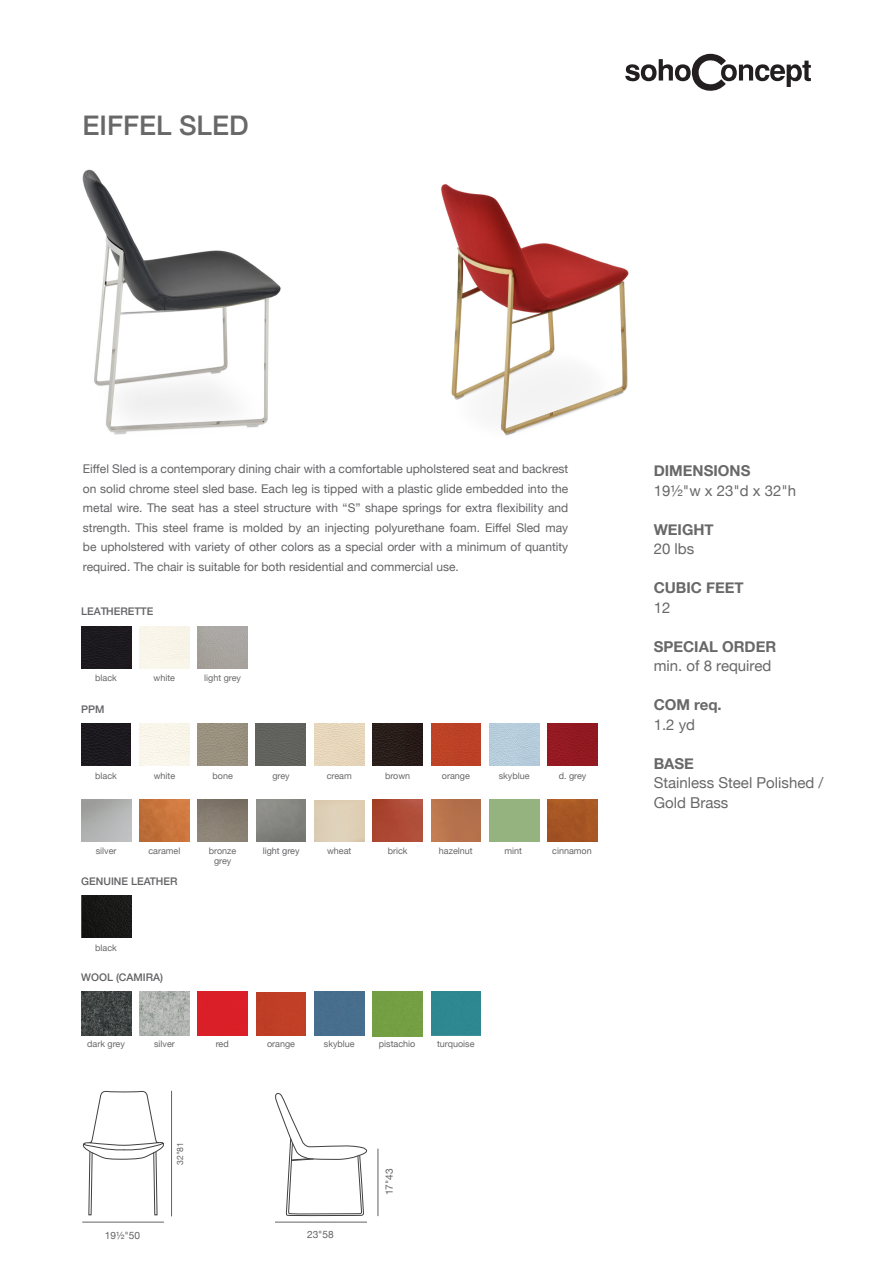
<style>
.page{position:relative;width:893px;height:1263px;background:#fff}
.page>*{position:absolute;margin:0;border:0;box-sizing:border-box;transform-origin:0 0}
.t1{font:500 27px "Helvetica Neue";color:#696869}
.t2{font:15px/19.5px "Helvetica Neue";color:#696869}
.t3{font:700 15px "Helvetica Neue";color:#696869}
.t4{font:12px/19.5px "Helvetica Neue";color:#636366;text-align:justify}
.t5{font:500 10.5px "Helvetica Neue";color:#636366}
.t6{font:10.2px "Helvetica Neue";color:#636366}
.t7{font:9px/10.5px "Helvetica Neue";color:#696869;text-align:center}
.t8{font:9px "Helvetica Neue";color:#636366}
.t9{font:8.7px "Helvetica Neue";color:#636366}
</style>
<div class="page">
<svg style="left:625px;top:54px;width:186px;height:37px"></svg>
<hr style="left:378px;top:1148px;width:1px;height:68px;background:#636366">
<hr style="left:171px;top:1091px;width:1px;height:125px;background:#636366">
<div style="left:139px;top:723px;width:50px;height:43px;background:#f9f6ea"></div>
<img style="left:81px;top:723px;width:50px;height:43px">
<img style="left:198px;top:723px;width:49px;height:43px">
<div style="left:256px;top:723px;width:50px;height:43px;background:#61625d"></div>
<img style="left:373px;top:723px;width:49px;height:43px">
<img style="left:548px;top:723px;width:49px;height:43px">
<img style="left:431px;top:800px;width:50px;height:42px">
<img style="left:373px;top:800px;width:49px;height:42px">
<img style="left:314px;top:723px;width:50px;height:43px">
<div style="left:431px;top:723px;width:50px;height:43px;background:#bc4226"></div>
<img style="left:489px;top:723px;width:50px;height:43px">
<img style="left:198px;top:799px;width:50px;height:43px">
<img style="left:81px;top:895px;width:50px;height:43px">
<img style="left:81px;top:992px;width:50px;height:43px">
<img style="left:140px;top:992px;width:49px;height:44px">
<div style="left:314px;top:992px;width:50px;height:44px;background:#486e8d"></div>
<div style="left:256px;top:992px;width:50px;height:44px;background:#c03f26"></div>
<div style="left:373px;top:992px;width:50px;height:44px;background:#749f43"></div>
<div style="left:431px;top:992px;width:50px;height:44px;background:#2e8891"></div>
<div style="left:198px;top:992px;width:50px;height:44px;background:#db1f27"></div>
<div style="left:140px;top:626px;width:49px;height:43px;background:#f9f5e9"></div>
<div style="left:81px;top:626px;width:50px;height:43px;background:#1c191e"></div>
<img style="left:198px;top:626px;width:50px;height:43px">
<div style="left:548px;top:799px;width:49px;height:43px;background:#a65624"></div>
<img style="left:140px;top:799px;width:49px;height:43px">
<img style="left:82px;top:169px;width:199px;height:266px">
<img style="left:441px;top:184px;width:188px;height:252px">
<svg style="left:275px;top:1093px;width:93px;height:130px"></svg>
<svg style="left:82px;top:1091px;width:82px;height:132px"></svg>
<h1 class="t1" style="left:83px;top:103px;width:168px">EIFFEL SLED</h1>
<p class="t4" style="left:83px;top:460px;width:487px">Eiffel Sled is a contemporary dining chair with a comfortable upholstered seat and backrest on solid chrome steel sled base. Each leg is tipped with a plastic glide embedded into the metal wire. The seat has a steel structure with “S” shape springs for extra flexibility and strength. This steel frame is molded by an injecting polyurethane foam. Eiffel Sled may be upholstered with variety of other colors as a special order with a minimum of quantity required. The chair is suitable for both residential and commercial use.</p>
<p class="t3" style="left:654px;top:459px;width:98px">DIMENSIONS</p>
<p class="t2" style="left:654px;top:482px;width:144px">19½"w x 23"d x 32"h</p>
<p class="t3" style="left:654px;top:518px;width:61px">WEIGHT</p>
<p class="t2" style="left:654px;top:540px;width:42px">20 lbs</p>
<p class="t3" style="left:654px;top:576px;width:91px">CUBIC FEET</p>
<p class="t2" style="left:654px;top:599px;width:18px">12</p>
<p class="t3" style="left:654px;top:635px;width:124px">SPECIAL ORDER</p>
<p class="t2" style="left:654px;top:657px;width:119px">min. of 8 required</p>
<p class="t3" style="left:654px;top:693px;width:70px">COM req.</p>
<p class="t2" style="left:654px;top:716px;width:43px">1.2 yd</p>
<p class="t3" style="left:654px;top:752px;width:42px">BASE</p>
<p class="t2" style="left:654px;top:774px;width:171px">Stainless Steel Polished /<br>Gold Brass</p>
<p class="t5" style="left:81px;top:603px;width:74px">LEATHERETTE</p>
<p class="t7" style="left:95px;top:673px;width:23px">black</p>
<p class="t7" style="left:154px;top:673px;width:23px">white</p>
<p class="t7" style="left:204px;top:673px;width:38px">light grey</p>
<p class="t5" style="left:81px;top:701px;width:25px">PPM</p>
<p class="t7" style="left:272px;top:770px;width:19px">grey</p>
<p class="t7" style="left:385px;top:770px;width:27px">brown</p>
<p class="t7" style="left:442px;top:770px;width:29px">orange</p>
<p class="t7" style="left:154px;top:770px;width:23px">white</p>
<p class="t7" style="left:95px;top:770px;width:23px">black</p>
<p class="t7" style="left:213px;top:770px;width:22px">bone</p>
<p class="t7" style="left:327px;top:770px;width:27px">cream</p>
<p class="t7" style="left:499px;top:770px;width:32px">skyblue</p>
<p class="t8" style="left:559px;top:769px;width:29px">d. grey</p>
<p class="t8" style="left:263px;top:844px;width:38px">light grey</p>
<p class="t8" style="left:505px;top:844px;width:19px">mint</p>
<p class="t8" style="left:552px;top:844px;width:41px">cinnamon</p>
<p class="t7" style="left:148px;top:846px;width:34px">caramel</p>
<p class="t7" style="left:388px;top:846px;width:21px">brick</p>
<p class="t7" style="left:96px;top:846px;width:22px">silver</p>
<p class="t7" style="left:327px;top:846px;width:26px">wheat</p>
<p class="t7" style="left:209px;top:846px;width:29px">bronze grey</p>
<p class="t7" style="left:439px;top:846px;width:35px">hazelnut</p>
<p class="t5" style="left:81px;top:873px;width:98px">GENUINE LEATHER</p>
<p class="t7" style="left:95px;top:942px;width:23px">black</p>
<p class="t5" style="left:81px;top:969px;width:83px">WOOL (CAMIRA)</p>
<p class="t7" style="left:87px;top:1039px;width:39px">dark grey</p>
<p class="t8" style="left:216px;top:1037px;width:15px">red</p>
<p class="t8" style="left:379px;top:1037px;width:38px">pistachio</p>
<p class="t7" style="left:154px;top:1039px;width:22px">silver</p>
<p class="t7" style="left:324px;top:1039px;width:32px">skyblue</p>
<p class="t7" style="left:267px;top:1039px;width:29px">orange</p>
<p class="t7" style="left:437px;top:1039px;width:39px">turquoise</p>
<p class="t6" style="left:105px;top:1228px;width:37px">19½"50</p>
<p class="t9" style="left:174px;top:1165px;width:25px;rotate:-90deg">32"81</p>
<p class="t6" style="left:307px;top:1227px;width:28px">23"58</p>
<p class="t6" style="left:382px;top:1195px;width:28px;rotate:-90deg">17"43</p>
</div>
